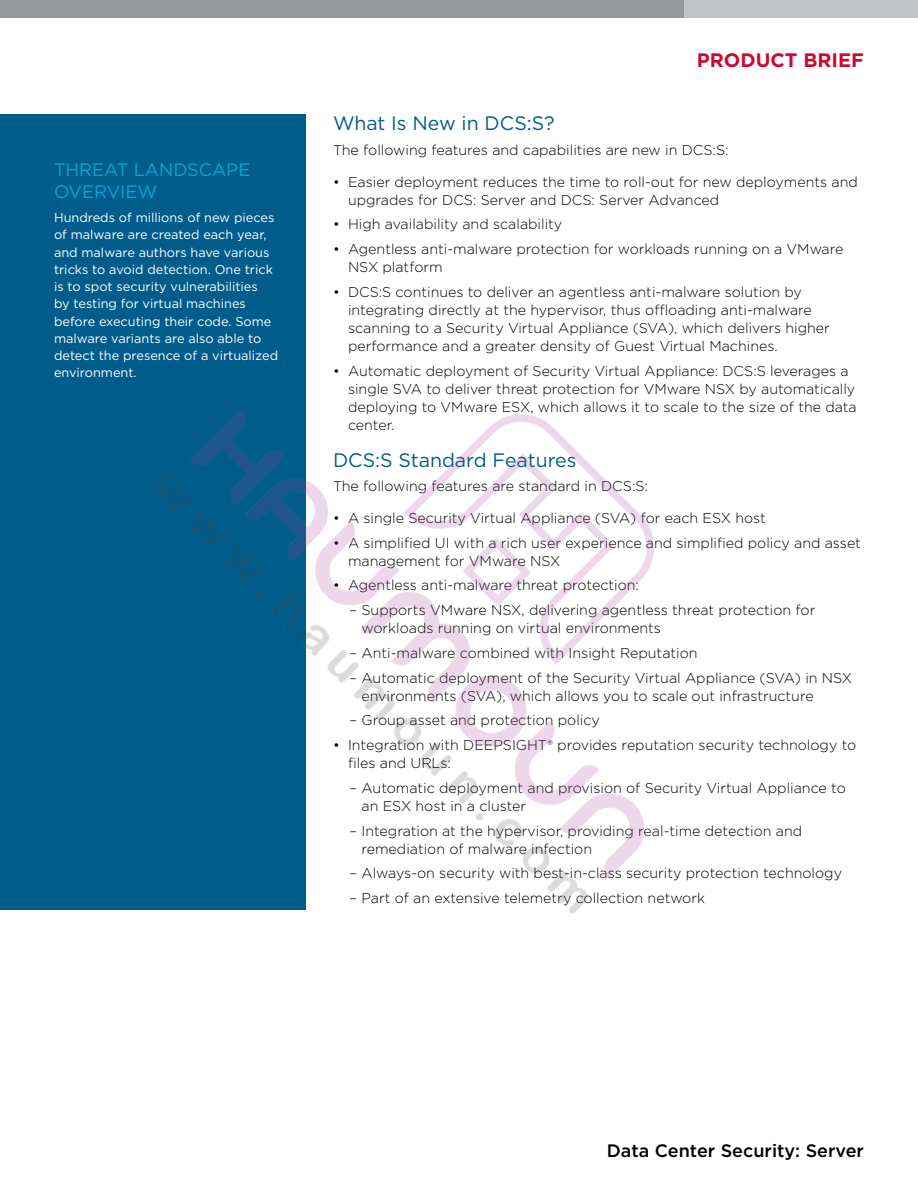
<style>
.page{position:relative;width:918px;height:1188px;background:#fff}
.page>*{position:absolute;margin:0;border:0;box-sizing:border-box;transform-origin:0 0}
.Body_Head{font:19.5px "Gotham";color:#005c8a}
.t1{font:700 19.5px "Gotham";color:#cc092f}
.t2{font:500 18px "Gotham";color:#000}
.Side_Bar_Head{font:18px/21.6px "Gotham";color:#00a9d5}
.Body_Text{font:300 14.25px/18px "Gotham";color:#000}
.Side_Bar_Body_Text{font:12.75px/17.2px "Gotham";color:#fff}
</style>
<div class="page">
<div style="left:0;top:0;width:735px;height:18px;background:#97999c"></div>
<div style="left:684px;top:0;width:234px;height:18px;background:#c0c2c4"></div>
<div style="left:0;top:115px;width:306px;height:795px;background:#005c8a"></div>
<img style="left:155px;top:410px;width:500px;height:504px">
<p class="Side_Bar_Head" style="left:54px;top:159px;width:198px">THREAT LANDSCAPE<br>OVERVIEW</p>
<p class="Side_Bar_Body_Text" style="left:54px;top:209px;width:226px">Hundreds of millions of new pieces of malware are created each year, and malware authors have various tricks to avoid detection. One trick is to spot security vulnerabilities<br>by testing for virtual machines before executing their code. Some malware variants are also able to detect the presence of a virtualized environment.</p>
<h1 class="t1" style="left:697px;top:48px;width:169px">PRODUCT BRIEF</h1>
<p class="Body_Head" style="left:333px;top:111px;width:223px">What Is New in DCS:S?</p>
<p class="Body_Text" style="left:333px;top:141px;width:397px">The following features and capabilities are new in DCS:S:</p>
<p class="Body_Text" style="left:348px;top:172px;width:511px;text-indent:-15px">• Easier deployment reduces the time to roll-out for new deployments and upgrades for DCS: Server and DCS: Server Advanced</p>
<p class="Body_Text" style="left:333px;top:215px;width:231px">• High availability and scalability</p>
<p class="Body_Text" style="left:348px;top:240px;width:497px;text-indent:-15px">• Agentless anti-malware protection for workloads running on a VMware<br>NSX platform</p>
<p class="Body_Text" style="left:348px;top:282px;width:483px;text-indent:-15px">• DCS:S continues to deliver an agentless anti-malware solution by integrating directly at the hypervisor, thus offloading anti-malware scanning to a Security Virtual Appliance (SVA), which delivers higher performance and a greater density of Guest Virtual Machines.</p>
<p class="Body_Text" style="left:348px;top:361px;width:510px;text-indent:-15px">• Automatic deployment of Security Virtual Appliance: DCS:S leverages a single SVA to deliver threat protection for VMware NSX by automatically deploying to VMware ESX, which allows it to scale to the size of the data center.</p>
<p class="Body_Head" style="left:333px;top:447px;width:245px">DCS:S Standard Features</p>
<p class="Body_Text" style="left:333px;top:477px;width:316px">The following features are standard in DCS:S:</p>
<p class="Body_Text" style="left:333px;top:508px;width:434px">• A single Security Virtual Appliance (SVA) for each ESX host</p>
<p class="Body_Text" style="left:348px;top:533px;width:515px;text-indent:-15px">• A simplified UI with a rich user experience and simplified policy and asset management for VMware NSX</p>
<p class="Body_Text" style="left:333px;top:576px;width:308px">• Agentless anti-malware threat protection:</p>
<p class="Body_Text" style="left:362px;top:601px;width:455px;text-indent:-12px">– Supports VMware NSX, delivering agentless threat protection for workloads running on virtual environments</p>
<p class="Body_Text" style="left:350px;top:643px;width:350px">– Anti-malware combined with Insight Reputation</p>
<p class="Body_Text" style="left:362px;top:668px;width:492px;text-indent:-12px">– Automatic deployment of the Security Virtual Appliance (SVA) in NSX environments (SVA), which allows you to scale out infrastructure</p>
<p class="Body_Text" style="left:350px;top:711px;width:252px">– Group asset and protection policy</p>
<p class="Body_Text" style="left:348px;top:736px;width:510px;text-indent:-15px">• Integration with DEEPSIGHT® provides reputation security technology to files and URLs:</p>
<p class="Body_Text" style="left:362px;top:778px;width:486px;text-indent:-12px">– Automatic deployment and provision of Security Virtual Appliance to an ESX host in a cluster</p>
<p class="Body_Text" style="left:362px;top:821px;width:442px;text-indent:-12px">– Integration at the hypervisor, providing real-time detection and remediation of malware infection</p>
<p class="Body_Text" style="left:350px;top:864px;width:494px">– Always-on security with best-in-class security protection technology</p>
<p class="Body_Text" style="left:350px;top:889px;width:357px">– Part of an extensive telemetry collection network</p>
<p class="t2" style="left:607px;top:1138px;width:259px">Data Center Security: Server</p>
</div>
